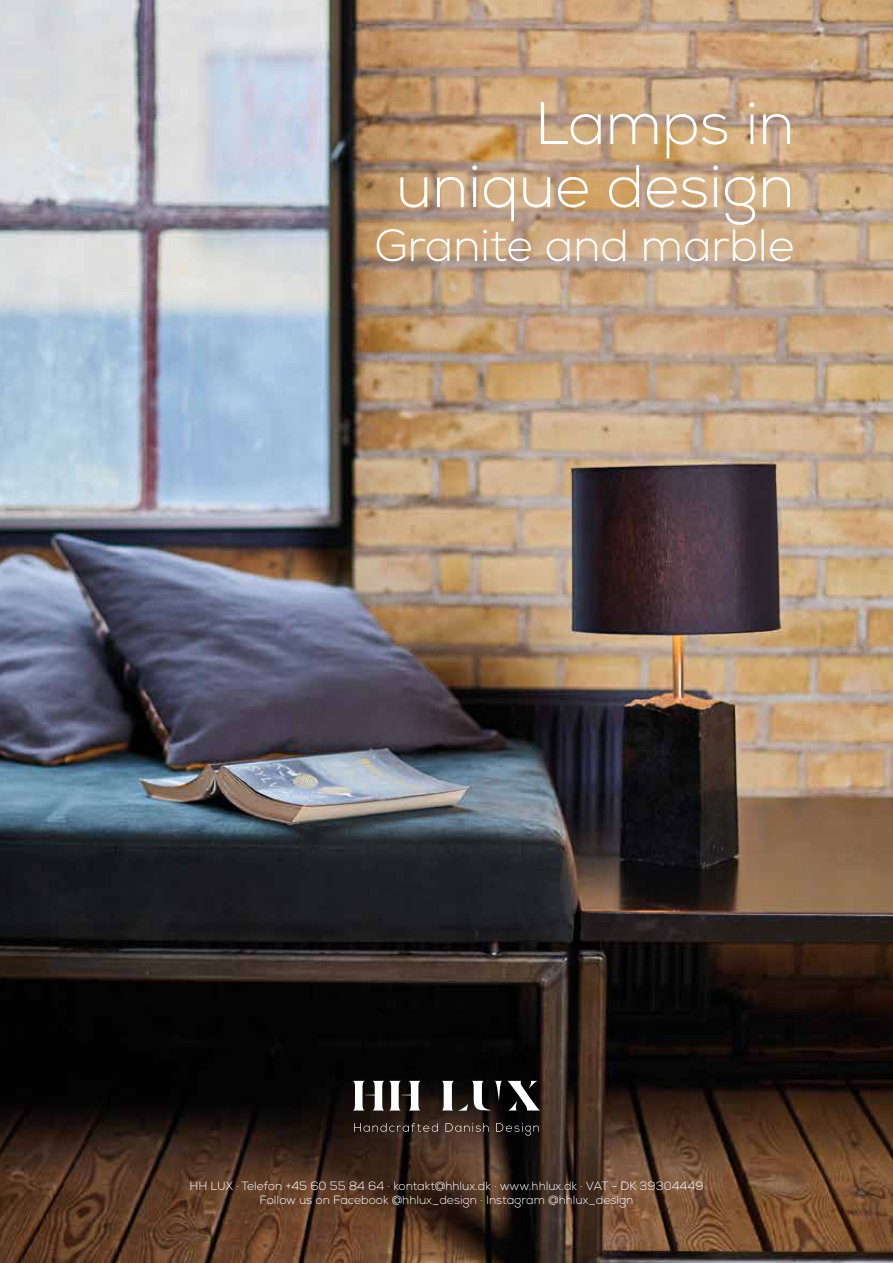
<style>
.page{position:relative;width:893px;height:1263px;background:#fff}
.page>*{position:absolute;margin:0;border:0;box-sizing:border-box;transform-origin:0 0}
.t1{font:300 60px/63px "Nexa";color:#fff;text-align:right}
.t2{font:300 45px "Nexa";color:#fff}
.t3{font:300 12px/14.4px "Nexa";color:#fff;text-align:center}
</style>
<div class="page">
<img style="left:0;top:0;width:893px;height:1263px">
<svg style="left:353px;top:1081px;width:67px;height:29px"></svg>
<svg style="left:442px;top:1081px;width:98px;height:30px"></svg>
<svg style="left:354px;top:1123px;width:84px;height:9px"></svg>
<svg style="left:445px;top:1123px;width:44px;height:9px"></svg>
<svg style="left:496px;top:1123px;width:43px;height:13px"></svg>
<h1 class="t1" style="left:396px;top:93px;width:400px">Lamps in unique design</h1>
<h2 class="t2" style="left:375px;top:219px;width:421px">Granite and marble</h2>
<p class="t3" style="left:189px;top:1179px;width:516px">HH LUX · Telefon +45 60 55 84 64 · kontakt@hhlux.dk · www.hhlux.dk · VAT - DK 39304449<br>Follow us on Facebook @hhlux_design · Instagram @hhlux_design</p>
</div>
